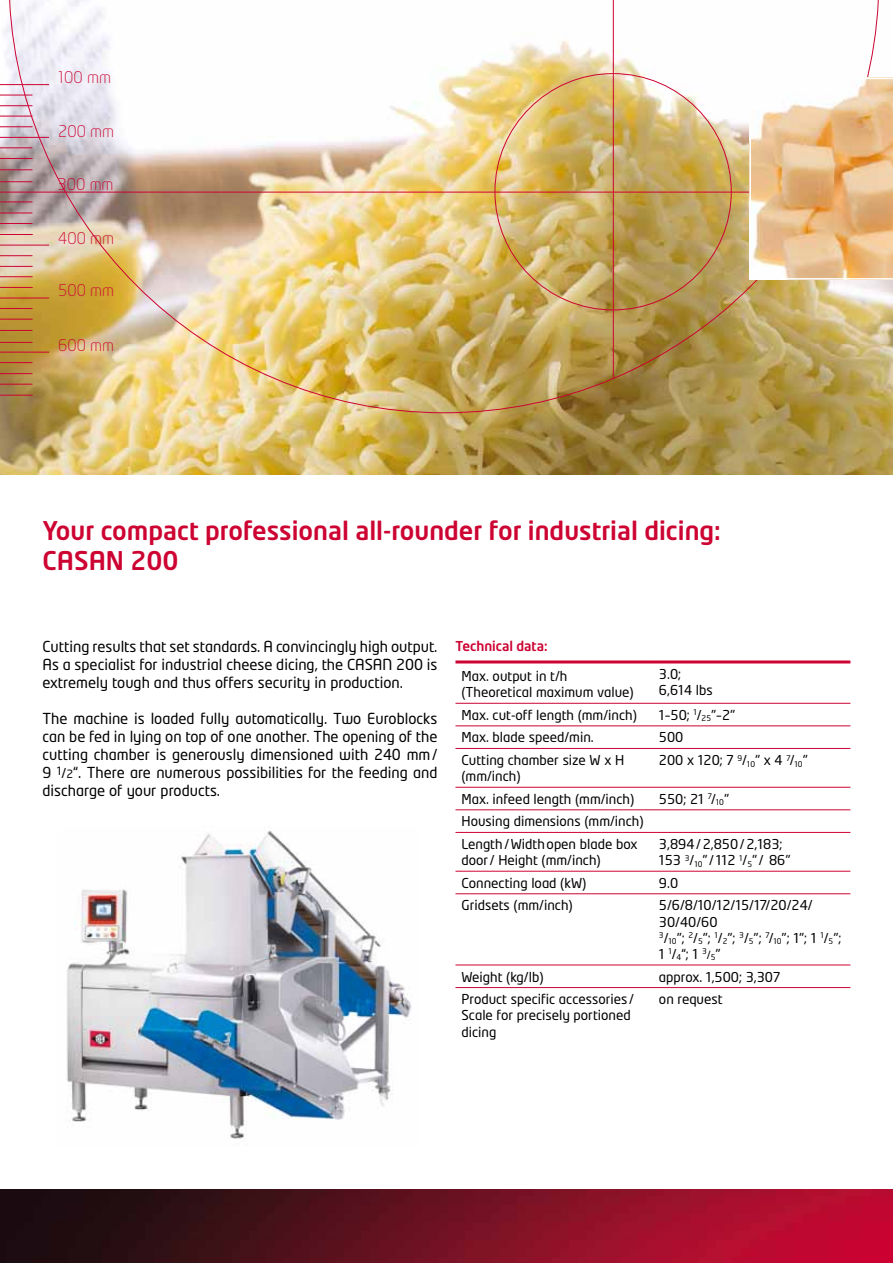
<style>
.page{position:relative;width:893px;height:1263px;background:#fff}
.page>*{position:absolute;margin:0;border:0;box-sizing:border-box;transform-origin:0 0}
.t1{font:500 25.5px/30.6px "Neo Tech Alt";color:#cd0332}
.t2{font:300 15.9px "Neo Tech Alt";color:#cd0332}
.t3{font:15px/18px "Neo Tech";color:#000;text-align:justify}
.t4{font:13.5px/16.2px "Neo Tech";color:#000}
.t5{font:500 13.5px "Neo Tech Alt";color:#cd0332}
.s1{font-size:13.5px}
.s2{font-size:11.25px}
</style>
<div class="page">
<img style="left:0;top:24px;width:893px;height:451px">
<img style="left:0;top:1189px;width:893px;height:74px">
<img style="left:9px;top:0;width:870px;height:413px">
<hr style="left:0;top:95px;width:32px;height:1px;background:#cd0332">
<hr style="left:0;top:147px;width:32px;height:1px;background:#cd0332">
<hr style="left:0;top:201px;width:32px;height:1px;background:#cd0332">
<hr style="left:0;top:105px;width:33px;height:1px;background:#cd0332">
<hr style="left:0;top:158px;width:33px;height:1px;background:#cd0332">
<hr style="left:0;top:212px;width:32px;height:1px;background:#cd0332">
<hr style="left:0;top:169px;width:32px;height:1px;background:#cd0332">
<hr style="left:0;top:223px;width:32px;height:1px;background:#cd0332">
<hr style="left:0;top:116px;width:33px;height:1px;background:#cd0332">
<hr style="left:0;top:181px;width:32px;height:1px;background:#cd0332">
<hr style="left:0;top:234px;width:33px;height:1px;background:#cd0332">
<hr style="left:0;top:126px;width:33px;height:1px;background:#cd0332">
<hr style="left:0;top:255px;width:32px;height:1px;background:#cd0332">
<hr style="left:0;top:308px;width:32px;height:1px;background:#cd0332">
<hr style="left:0;top:362px;width:32px;height:1px;background:#cd0332">
<hr style="left:0;top:266px;width:33px;height:1px;background:#cd0332">
<hr style="left:0;top:319px;width:33px;height:1px;background:#cd0332">
<hr style="left:0;top:373px;width:32px;height:1px;background:#cd0332">
<hr style="left:0;top:330px;width:32px;height:1px;background:#cd0332">
<hr style="left:0;top:384px;width:32px;height:1px;background:#cd0332">
<hr style="left:0;top:276px;width:33px;height:1px;background:#cd0332">
<hr style="left:0;top:342px;width:32px;height:1px;background:#cd0332">
<hr style="left:0;top:395px;width:33px;height:1px;background:#cd0332">
<hr style="left:0;top:287px;width:33px;height:1px;background:#cd0332">
<hr style="left:0;top:245px;width:49px;height:1px;background:#cd0332">
<hr style="left:0;top:84px;width:49px;height:1px;background:#cd0332">
<hr style="left:0;top:137px;width:49px;height:1px;background:#cd0332">
<hr style="left:0;top:298px;width:49px;height:1px;background:#cd0332">
<hr style="left:0;top:352px;width:49px;height:1px;background:#cd0332">
<hr style="left:0;top:192px;width:893px;height:1px;background:#cd0332">
<svg style="left:749px;top:78px;width:144px;height:202px"></svg>
<hr style="left:455px;top:703px;width:198px;height:1px;background:#cd0332">
<hr style="left:653px;top:703px;width:197px;height:1px;background:#cd0332">
<hr style="left:455px;top:725px;width:198px;height:1px;background:#cd0332">
<hr style="left:653px;top:725px;width:197px;height:1px;background:#cd0332">
<hr style="left:455px;top:748px;width:198px;height:1px;background:#cd0332">
<hr style="left:653px;top:748px;width:197px;height:1px;background:#cd0332">
<hr style="left:455px;top:787px;width:198px;height:1px;background:#cd0332">
<hr style="left:653px;top:787px;width:197px;height:1px;background:#cd0332">
<hr style="left:455px;top:809px;width:198px;height:1px;background:#cd0332">
<hr style="left:653px;top:809px;width:197px;height:1px;background:#cd0332">
<hr style="left:455px;top:832px;width:198px;height:1px;background:#cd0332">
<hr style="left:653px;top:832px;width:197px;height:1px;background:#cd0332">
<hr style="left:455px;top:871px;width:198px;height:1px;background:#cd0332">
<hr style="left:653px;top:871px;width:197px;height:1px;background:#cd0332">
<hr style="left:455px;top:893px;width:198px;height:1px;background:#cd0332">
<hr style="left:653px;top:893px;width:197px;height:1px;background:#cd0332">
<hr style="left:455px;top:964px;width:198px;height:1px;background:#cd0332">
<hr style="left:653px;top:964px;width:197px;height:1px;background:#cd0332">
<hr style="left:455px;top:987px;width:198px;height:1px;background:#cd0332">
<hr style="left:653px;top:987px;width:197px;height:1px;background:#cd0332">
<hr style="left:455px;top:660px;width:198px;height:3px;background:#cd0332">
<hr style="left:653px;top:660px;width:197px;height:3px;background:#cd0332">
<img style="left:66px;top:830px;width:346px;height:309px">
<p class="t2" style="left:58px;top:68px;width:54px">100 mm</p>
<p class="t2" style="left:58px;top:122px;width:58px">200 mm</p>
<p class="t2" style="left:58px;top:174px;width:58px">300 mm</p>
<p class="t2" style="left:58px;top:228px;width:58px">400 mm</p>
<p class="t2" style="left:58px;top:281px;width:58px">500 mm</p>
<p class="t2" style="left:58px;top:336px;width:58px">600 mm</p>
<h1 class="t1" style="left:43px;top:514px;width:680px">Your compact professional all-rounder for industrial dicing:<br>CASAN 200</h1>
<p class="t3" style="left:43px;top:637px;width:396px">Cutting results that set standards. A convincingly high output.<br>As a specialist for industrial cheese dicing, the CASAN 200 is extremely tough and thus offers security in production.</p>
<p class="t3" style="left:43px;top:709px;width:396px">The machine is loaded fully automatically. Two Euroblocks can be fed in lying on top of one another. The opening of the cutting chamber is generously dimensioned with 240 mm/ 9 <sup>1</sup><span class="s1">/</span><span class="s2">2</span>“. There are numerous possibilities for the feeding and discharge of your products.</p>
<p class="t5" style="left:455px;top:638px;width:94px">Technical data:</p>
<p class="t4" style="left:461px;top:668px;width:174px">Max. output in t/h (Theoretical maximum value)</p>
<p class="t4" style="left:659px;top:665px;width:55px">3.0;<br>6,614 lbs</p>
<p class="t4" style="left:461px;top:707px;width:177px">Max. cut-off length (mm/inch)</p>
<p class="t4" style="left:659px;top:707px;width:78px">1–50; <sup>1</sup>/<sub>25</sub>"–2"</p>
<p class="t4" style="left:461px;top:729px;width:134px">Max. blade speed/min.</p>
<p class="t4" style="left:659px;top:729px;width:26px">500</p>
<p class="t4" style="left:461px;top:752px;width:164px">Cutting chamber size W x H (mm/inch)</p>
<p class="t4" style="left:659px;top:752px;width:150px">200 x 120; 7 <sup>9</sup>/<sub>10</sub>" x 4 <sup>7</sup>/<sub>10</sub>"</p>
<p class="t4" style="left:461px;top:790px;width:174px">Max. infeed length (mm/inch)</p>
<p class="t4" style="left:659px;top:790px;width:72px">550; 21 <sup>7</sup>/<sub>10</sub>"</p>
<p class="t4" style="left:461px;top:810px;width:183px;line-height:22.6px">Housing dimensions (mm/inch)<br>Length/Widthopen blade box</p>
<p class="t4" style="left:461px;top:852px;width:141px">door/ Height (mm/inch)</p>
<p class="t4" style="left:659px;top:836px;width:133px">3,894/2,850/2,183;<br>153 <sup>3</sup>/<sub>10</sub>"/ 112 <sup>1</sup>/<sub>5</sub>"/ 86"</p>
<p class="t4" style="left:461px;top:874px;width:126px">Connecting load (kW)</p>
<p class="t4" style="left:659px;top:874px;width:21px">9.0</p>
<p class="t4" style="left:461px;top:897px;width:113px">Gridsets (mm/inch)</p>
<p class="t4" style="left:659px;top:897px;width:184px">5/6/8/10/12/15/17/20/24/<br>30/40/60<br><sup>3</sup>/<sub>10</sub>"; <sup>2</sup>/<sub>5</sub>"; <sup>1</sup>/<sub>2</sub>"; <sup>3</sup>/<sub>5</sub>"; <sup>7</sup>/<sub>10</sub>"; 1"; 1 <sup>1</sup>/<sub>5</sub>";<br>1 <sup>1</sup>/<sub>4</sub>“; 1 <sup>3</sup><span class="s2">/</span><sub>5</sub>"</p>
<p class="t4" style="left:461px;top:968px;width:83px">Weight (kg/lb)</p>
<p class="t4" style="left:659px;top:968px;width:123px">approx. 1,500; 3,307</p>
<p class="t4" style="left:461px;top:991px;width:174px">Product specific accessories /<br>Scale for precisely portioned dicing</p>
<p class="t4" style="left:659px;top:991px;width:65px">on request</p>
</div>
